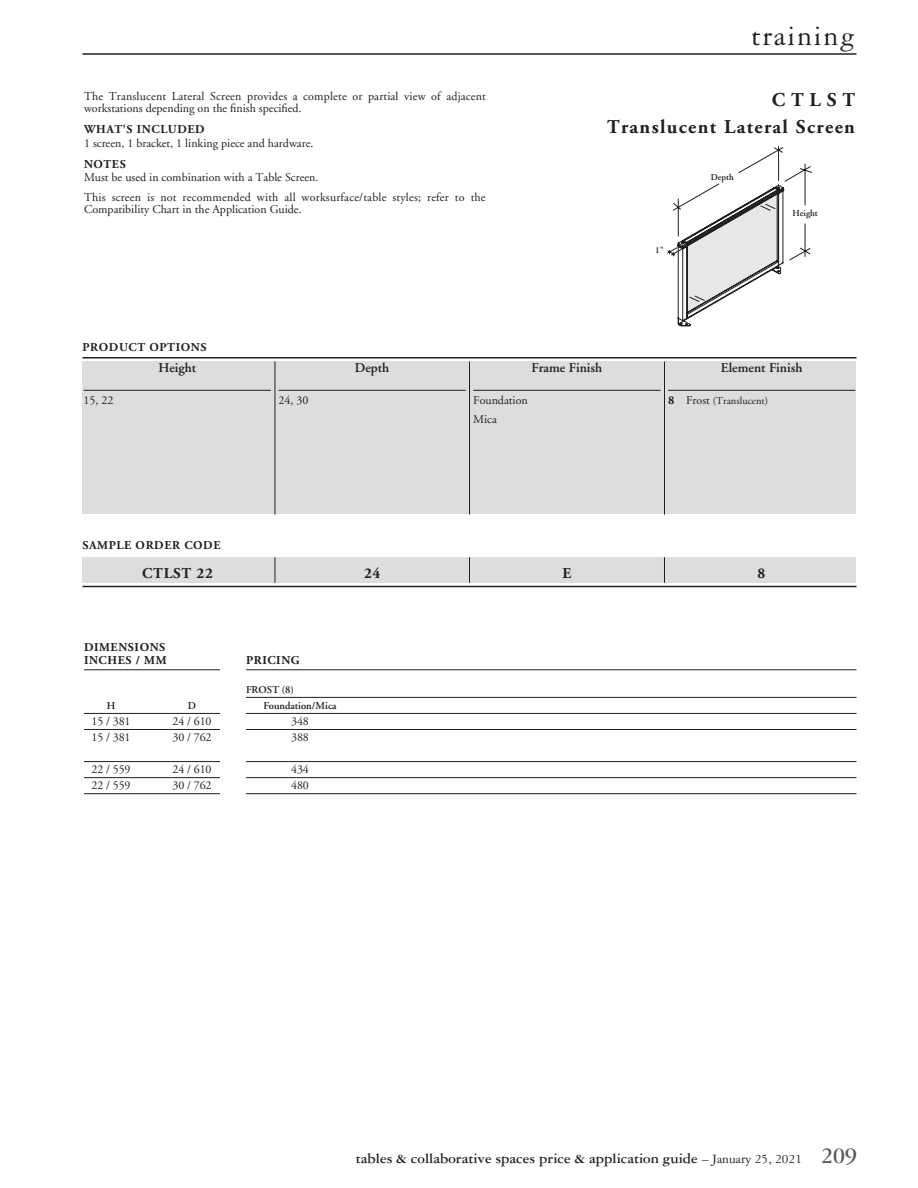
<style>
.page{position:relative;width:918px;height:1188px;background:#fff}
.page>*{position:absolute;margin:0;border:0;box-sizing:border-box;transform-origin:0 0}
.t1{font:30px "Garamond Three";letter-spacing:.05em;color:#231f20}
.t2{font:700 19.5px/27px "Adobe Garamond";letter-spacing:.07em;color:#231f20;text-align:right}
.t3{font:700 15px "Garamond Three";color:#231f20}
.t4{font:700 15px "Adobe Garamond";letter-spacing:.05em;color:#231f20}
.t5{font:600 13.5px "Adobe Garamond";color:#231f20}
.t6{font:12px/19.5px "Adobe Garamond";color:#231f20}
.t7{font:700 12px/13.5px "Adobe Garamond";letter-spacing:.05em;color:#231f20}
.t8{font:600 10.5px "Adobe Garamond";color:#231f20}
.t9{font:10.5px "Adobe Garamond";color:#231f20}
.t10{font:600 9px "Adobe Garamond";color:#231f20}
.s1{font-weight:700;font-size:12px}
.s2{font-size:12px}
.s3{font-weight:400;font-size:13.5px}
.s4{font-size:24px;color:#58595b}
</style>
<div class="page">
<hr style="left:82px;top:53px;width:774px;height:2px;background:#231f20">
<div style="left:82px;top:362px;width:774px;height:152px;background:#dcddde"></div>
<hr style="left:84px;top:390px;width:187px;height:1px;background:#231f20">
<hr style="left:278px;top:390px;width:188px;height:1px;background:#231f20">
<hr style="left:473px;top:390px;width:188px;height:1px;background:#231f20">
<hr style="left:668px;top:390px;width:187px;height:1px;background:#231f20">
<hr style="left:82px;top:357px;width:774px;height:1px;background:#231f20">
<hr style="left:275px;top:362px;width:1px;height:152px;background:#231f20">
<hr style="left:469px;top:362px;width:1px;height:153px;background:#231f20">
<hr style="left:664px;top:362px;width:1px;height:152px;background:#231f20">
<hr style="left:82px;top:586px;width:774px;height:1px;background:#231f20">
<div style="left:82px;top:557px;width:774px;height:26px;background:#dcddde"></div>
<svg style="left:275px;top:557px;width:1px;height:26px"></svg>
<svg style="left:469px;top:557px;width:1px;height:26px"></svg>
<svg style="left:664px;top:557px;width:1px;height:26px"></svg>
<svg style="left:668px;top:146px;width:144px;height:180px"></svg>
<hr style="left:84px;top:670px;width:772px;height:1px;background:#231f20">
<hr style="left:246px;top:697px;width:610px;height:1px;background:#231f20">
<hr style="left:84px;top:713px;width:772px;height:1px;background:#231f20">
<hr style="left:84px;top:729px;width:772px;height:1px;background:#231f20">
<hr style="left:84px;top:761px;width:772px;height:1px;background:#231f20">
<hr style="left:84px;top:777px;width:772px;height:1px;background:#231f20">
<hr style="left:84px;top:793px;width:772px;height:1px;background:#231f20">
<div style="left:220px;top:642px;width:26px;height:491px;background:#fff"></div>
<p class="t6" style="left:84px;top:91px;width:404px;line-height:12px">The Translucent Lateral Screen provides a complete or partial view of adjacent workstations depending on the finish specified.</p>
<p class="t7" style="left:84px;top:123px;width:122px">WHAT'S INCLUDED</p>
<p class="t6" style="left:84px;top:134px;width:229px">1 screen, 1 bracket, 1 linking piece and hardware.</p>
<p class="t7" style="left:84px;top:157px;width:43px">NOTES</p>
<p class="t6" style="left:84px;top:168px;width:403px">Must be used in combination with a Table Screen.<br>This screen is not recommended with all worksurface/table styles; refer to the</p>
<p class="t6" style="left:84px;top:200px;width:218px">Compatibility Chart in the Application Guide.</p>
<p class="t7" style="left:82px;top:340px;width:125px">PRODUCT OPTIONS</p>
<h1 class="t1" style="left:751px;top:20px;width:105px">training</h1>
<h2 class="t2" style="left:607px;top:86px;width:249px">CTLST<br>Translucent Lateral Screen</h2>
<p class="t10" style="left:655px;top:245px;width:10px">1"</p>
<p class="t10" style="left:711px;top:172px;width:24px">Depth</p>
<p class="t10" style="left:793px;top:208px;width:27px">Height</p>
<p class="t6" style="left:84px;top:391px;width:31px">15, 22</p>
<p class="t5" style="left:158px;top:361px;width:39px">Height</p>
<p class="t6" style="left:278px;top:391px;width:31px">24, 30</p>
<p class="t5" style="left:355px;top:361px;width:36px">Depth</p>
<p class="t5" style="left:532px;top:361px;width:72px">Frame Finish</p>
<p class="t6" style="left:473px;top:391px;width:56px">Foundation<br>Mica</p>
<p class="t5" style="left:721px;top:361px;width:83px">Element Finish</p>
<p class="t9" style="left:668px;top:395px;width:102px"><span class="s1">8</span> <span class="s2">Frost</span> (Translucent)</p>
<p class="t7" style="left:82px;top:538px;width:140px">SAMPLE ORDER CODE</p>
<p class="t4" style="left:142px;top:565px;width:72px">CTLST 22</p>
<p class="t4" style="left:364px;top:565px;width:18px">24</p>
<p class="t4" style="left:562px;top:565px;width:10px">E</p>
<p class="t4" style="left:758px;top:565px;width:9px">8</p>
<p class="t7" style="left:84px;top:640px;width:84px">DIMENSIONS<br>INCHES / MM</p>
<p class="t7" style="left:246px;top:654px;width:55px">PRICING</p>
<p class="t8" style="left:246px;top:684px;width:50px">FROST (8)</p>
<p class="t8" style="left:107px;top:700px;width:10px">H</p>
<p class="t8" style="left:188px;top:700px;width:10px">D</p>
<p class="t8" style="left:263px;top:700px;width:75px">Foundation/Mica</p>
<p class="t6" style="left:92px;top:712px;width:41px">15 / 381</p>
<p class="t6" style="left:173px;top:712px;width:41px">24 / 610</p>
<p class="t6" style="left:291px;top:712px;width:19px">348</p>
<p class="t6" style="left:92px;top:728px;width:41px">15 / 381</p>
<p class="t6" style="left:173px;top:728px;width:41px">30 / 762</p>
<p class="t6" style="left:291px;top:728px;width:19px">388</p>
<p class="t6" style="left:92px;top:760px;width:41px">22 / 559</p>
<p class="t6" style="left:173px;top:760px;width:41px">24 / 610</p>
<p class="t6" style="left:291px;top:760px;width:19px">434</p>
<p class="t6" style="left:92px;top:776px;width:41px">22 / 559</p>
<p class="t6" style="left:173px;top:776px;width:41px">30 / 762</p>
<p class="t6" style="left:291px;top:776px;width:19px">480</p>
<p class="t3" style="left:356px;top:1150px;width:503px">tables &amp; collaborative spaces price &amp; application guide <span class="s3">– January 25, 2021</span> <span class="s4">209</span></p>
</div>
